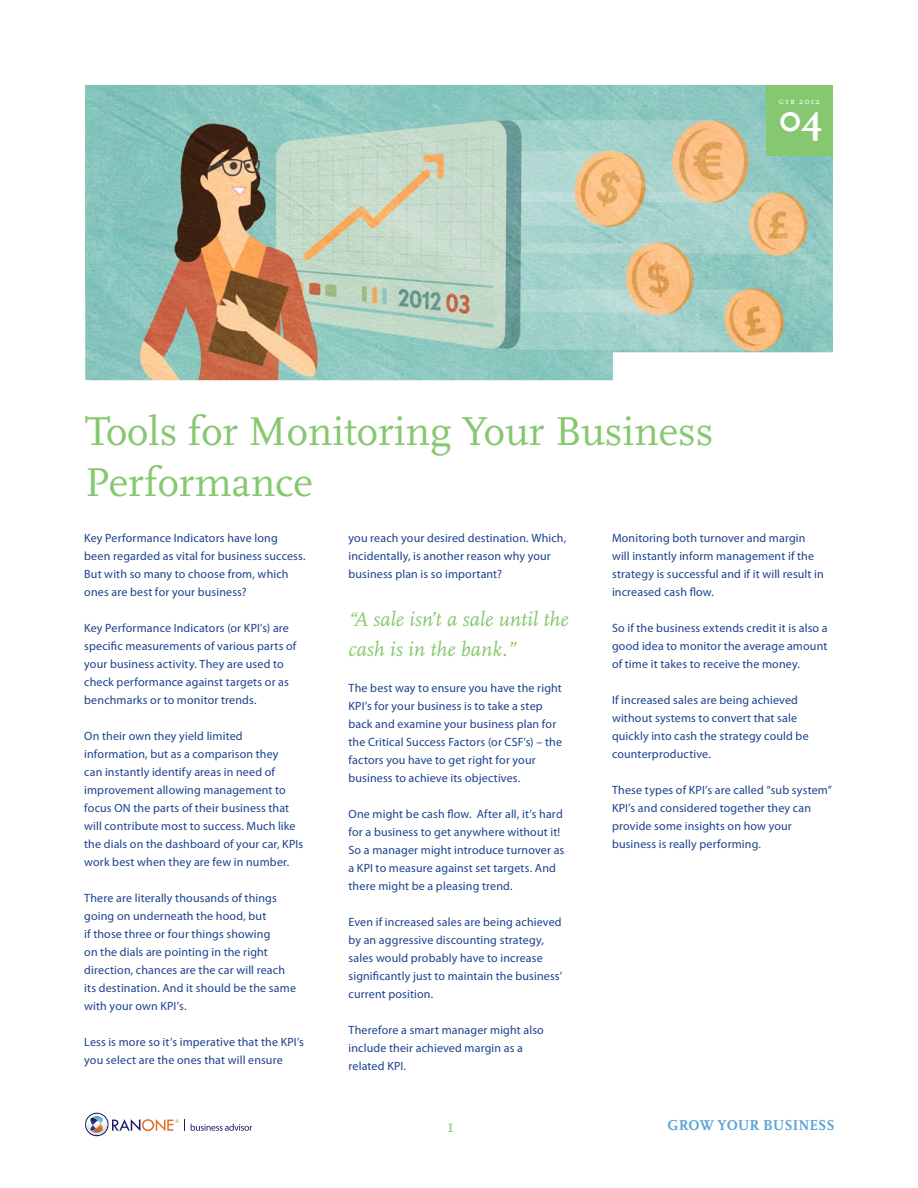
<style>
.page{position:relative;width:918px;height:1188px;background:#fff}
.page>*{position:absolute;margin:0;border:0;box-sizing:border-box;transform-origin:0 0}
.t1{font:42px "Scala";color:#85c86f}
.t2{font:700 40.2px "Scala";color:#fff}
.quote{font:italic 21px/30px "Scala";color:#85c86f}
.t3{font:18px "Scala";color:#85c86f}
.t4{font:700 15px "Scala";color:#5da3d4}
.Content{font:12px/18px "Myriad Pro";letter-spacing:.01em;color:#1b428b}
.t5{font:9px "Scala Caps";letter-spacing:.1em;color:#fff}
</style>
<div class="page">
<svg style="left:85px;top:1113px;width:94px;height:23px"></svg>
<svg style="left:190px;top:1123px;width:62px;height:8px"></svg>
<img style="left:85px;top:85px;width:748px;height:295px">
<div style="left:766px;top:85px;width:67px;height:70px;background:#85c86f"></div>
<p class="t5" style="left:779px;top:96px;width:43px">gyb 2012</p>
<p class="t2" style="left:778px;top:96px;width:47px">04</p>
<p class="t1" style="left:85px;top:409px;width:630px">Tools for Monitoring Your Business</p>
<p class="t1" style="left:85px;top:459px;width:229px">Performance</p>
<p class="Content" style="left:84px;top:529px;width:223px">Key Performance Indicators have long been regarded as vital for business success.<br>But with so many to choose from, which ones are best for your business?</p>
<p class="Content" style="left:84px;top:619px;width:214px">Key Performance Indicators (or KPI’s) are specific measurements of various parts of your business activity. They are used to check performance against targets or as benchmarks or to monitor trends.</p>
<p class="Content" style="left:84px;top:727px;width:220px">On their own they yield limited information, but as a comparison they<br>can instantly identify areas in need of improvement allowing management to focus ON the parts of their business that will contribute most to success. Much like the dials on the dashboard of your car, KPIs work best when they are few in number.</p>
<p class="Content" style="left:84px;top:889px;width:213px">There are literally thousands of things going on underneath the hood, but<br>if those three or four things showing<br>on the dials are pointing in the right direction, chances are the car will reach its destination. And it should be the same with your own KPI’s.</p>
<p class="Content" style="left:84px;top:1033px;width:221px">Less is more so it’s imperative that the KPI’s you select are the ones that will ensure</p>
<p class="Content" style="left:349px;top:529px;width:219px">you reach your desired destination. Which, incidentally, is another reason why your business plan is so important?</p>
<p class="quote" style="left:349px;top:605px;width:222px">“A sale isn’t a sale until the cash is in the bank.”</p>
<p class="Content" style="left:349px;top:679px;width:215px">The best way to ensure you have the right KPI’s for your business is to take a step back and examine your business plan for the Critical Success Factors (or CSF’s) – the factors you have to get right for your business to achieve its objectives.</p>
<p class="Content" style="left:349px;top:805px;width:217px">One might be cash flow. After all, it’s hard for a business to get anywhere without it!<br>So a manager might introduce turnover as a KPI to measure against set targets. And there might be a pleasing trend.</p>
<p class="Content" style="left:349px;top:913px;width:215px">Even if increased sales are being achieved by an aggressive discounting strategy, sales would probably have to increase significantly just to maintain the business’ current position.</p>
<p class="Content" style="left:349px;top:1021px;width:197px">Therefore a smart manager might also include their achieved margin as a</p>
<p class="Content" style="left:349px;top:1057px;width:59px">related KPI.</p>
<p class="Content" style="left:612px;top:529px;width:213px">Monitoring both turnover and margin will instantly inform management if the strategy is successful and if it will result in increased cash flow.</p>
<p class="Content" style="left:612px;top:619px;width:217px;text-align:justify">So if the business extends credit it is also a good idea to monitor the average amount of time it takes to receive the money.</p>
<p class="Content" style="left:612px;top:691px;width:198px">If increased sales are being achieved without systems to convert that sale quickly into cash the strategy could be counterproductive.</p>
<p class="Content" style="left:612px;top:781px;width:222px">These types of KPI’s are called “sub system” KPI’s and considered together they can provide some insights on how your business is really performing.</p>
<p class="t3" style="left:447px;top:1116px;width:8px">1</p>
<p class="t4" style="left:668px;top:1117px;width:169px">GROW YOUR BUSINESS</p>
</div>
